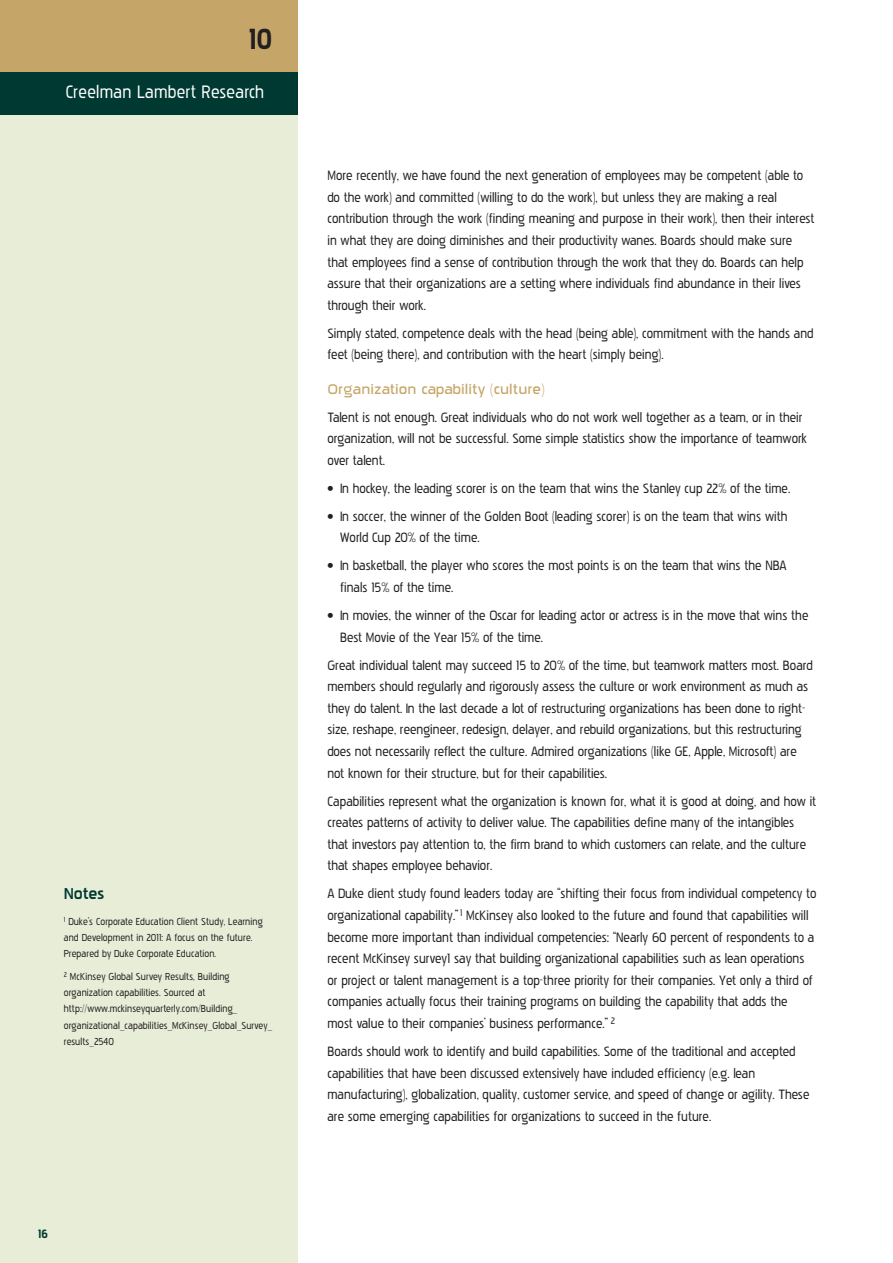
<style>
.page{position:relative;width:893px;height:1263px;background:#fff}
.page>*{position:absolute;margin:0;border:0;box-sizing:border-box;transform-origin:0 0}
.t1{font:700 36px "Pakenham Rg";color:#231f20}
.t2{font:24px "Pakenham Rg";letter-spacing:.01em;color:#fff}
.t3{font:700 19.5px "Pakenham Xp";letter-spacing:-.005em;color:#003932}
.t4{font:18px/21.6px "Pakenham Rg";color:#231f20}
.t5{font:18px "Pakenham Xp Bk";color:#c6a668}
.t6{font:700 15px "Pakenham Rg";color:#003932}
.t7{font:13.5px/16.2px "Pakenham Rg";letter-spacing:.005em;color:#231f20}
</style>
<div class="page">
<div style="left:0;top:101px;width:298px;height:1162px;background:#e8edd7"></div>
<div style="left:0;top:0;width:298px;height:72px;background:#c6a668"></div>
<div style="left:0;top:72px;width:298px;height:43px;background:#003932"></div>
<h1 class="t1" style="left:249px;top:15px;width:25px">10</h1>
<h2 class="t2" style="left:66px;top:76px;width:200px">Creelman Lambert Research</h2>
<p class="t3" style="left:64px;top:881px;width:42px">Notes</p>
<p class="t7" style="left:64px;top:912px;width:201px"><sup>1</sup> Duke’s Corporate Education Client Study, Learning and Development in 2011: A focus on the future.<br>Prepared by Duke Corporate Education.</p>
<p class="t7" style="left:64px;top:967px;width:210px"><sup>2</sup> McKinsey Global Survey Results, Building organization capabilities. Sourced at http://www.mckinseyquarterly.com/Building_ organizational_capabilities_McKinsey_Global_Survey_ results_2540</p>
<p class="t6" style="left:38px;top:1224px;width:11px">16</p>
<p class="t4" style="left:327px;top:163px;width:488px">More recently, we have found the next generation of employees may be competent (able to do the work) and committed (willing to do the work), but unless they are making a real contribution through the work (finding meaning and purpose in their work), then their interest in what they are doing diminishes and their productivity wanes. Boards should make sure that employees find a sense of contribution through the work that they do. Boards can help assure that their organizations are a setting where individuals find abundance in their lives through their work.</p>
<p class="t4" style="left:327px;top:321px;width:488px">Simply stated, competence deals with the head (being able), commitment with the hands and feet (being there), and contribution with the heart (simply being).</p>
<p class="t5" style="left:327px;top:377px;width:219px">Organization capability (culture)</p>
<p class="t4" style="left:327px;top:405px;width:481px">Talent is not enough. Great individuals who do not work well together as a team, or in their organization, will not be successful. Some simple statistics show the importance of teamwork over talent.</p>
<p class="t4" style="left:327px;top:476px;width:464px">• In hockey, the leading scorer is on the team that wins the Stanley cup 22% of the time.</p>
<p class="t4" style="left:340px;top:504px;width:449px;text-indent:-13px">• In soccer, the winner of the Golden Boot (leading scorer) is on the team that wins with<br>World Cup 20% of the time.</p>
<p class="t4" style="left:340px;top:553px;width:448px;text-indent:-13px">• In basketball, the player who scores the most points is on the team that wins the NBA finals 15% of the time.</p>
<p class="t4" style="left:340px;top:603px;width:470px;text-indent:-13px">• In movies, the winner of the Oscar for leading actor or actress is in the move that wins the<br>Best Movie of the Year 15% of the time.</p>
<p class="t4" style="left:327px;top:652px;width:487px">Great individual talent may succeed 15 to 20% of the time, but teamwork matters most. Board members should regularly and rigorously assess the culture or work environment as much as they do talent. In the last decade a lot of restructuring organizations has been done to right&shy;size, reshape, reengineer, redesign, delayer, and rebuild organizations, but this restructuring does not necessarily reflect the culture. Admired organizations (like GE, Apple, Microsoft) are not known for their structure, but for their capabilities.</p>
<p class="t4" style="left:327px;top:788px;width:490px">Capabilities represent what the organization is known for, what it is good at doing, and how it creates patterns of activity to deliver value. The capabilities define many of the intangibles that investors pay attention to, the firm brand to which customers can relate, and the culture that shapes employee behavior.</p>
<p class="t4" style="left:327px;top:881px;width:490px">A Duke client study found leaders today are “shifting their focus from individual competency to organizational capability.” <sup>1</sup> McKinsey also looked to the future and found that capabilities will become more important than individual competencies: “Nearly 60 percent of respondents to a recent McKinsey survey1 say that building organizational capabilities such as lean operations or project or talent management is a top-three priority for their companies. Yet only a third of companies actually focus their training programs on building the capability that adds the most value to their companies’ business performance.” <sup>2</sup></p>
<p class="t4" style="left:327px;top:1039px;width:484px">Boards should work to identify and build capabilities. Some of the traditional and accepted capabilities that have been discussed extensively have included efficiency (e.g. lean manufacturing), globalization, quality, customer service, and speed of change or agility. These are some emerging capabilities for organizations to succeed in the future.</p>
</div>
